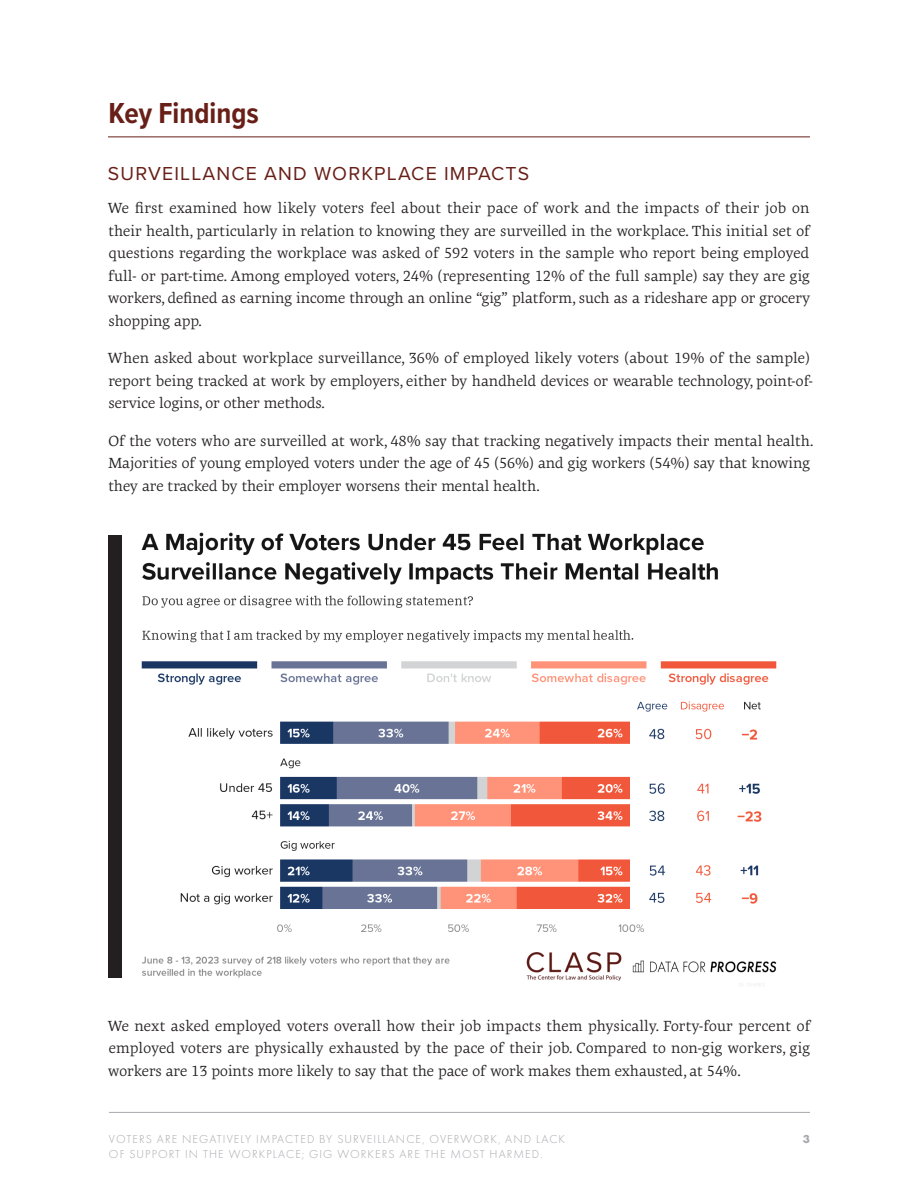
<style>
.page{position:relative;width:918px;height:1188px;background:#fff}
.page>*{position:absolute;margin:0;border:0;box-sizing:border-box;transform-origin:0 0}
.Body_Condensed_Header{font:700 30px "Proxima Nova Cond";color:#681f18}
.Body_Header_2__13_Pt_Caps{font:19.5px "Proxima Nova";letter-spacing:.06em;color:#681f18}
.Body_Copy___Justified{font:15px/22.5px "Geneo Std";color:#231f20;text-align:justify}
.t1{font:300 12px/15px "Futura PT";letter-spacing:.09em;color:#a8a9ad}
.t2{font:700 12px "Futura PT";color:#a8a9ad}
</style>
<div class="page">
<hr style="left:109px;top:1112px;width:701px;height:1px;background:#a8a9ad">
<hr style="left:108px;top:136px;width:702px;height:1px;background:#681f18">
<img style="left:141px;top:532px;width:636px;height:454px">
<div style="left:108px;top:536px;width:14px;height:442px;background:#231f20"></div>
<p class="Body_Condensed_Header" style="left:109px;top:91px;width:152px">Key Findings</p>
<p class="Body_Header_2__13_Pt_Caps" style="left:108px;top:159px;width:423px">SURVEILLANCE AND WORKPLACE IMPACTS</p>
<p class="Body_Copy___Justified" style="left:107px;top:197px;width:704px">We first examined how likely voters feel about their pace of work and the impacts of their job on their health, particularly in relation to knowing they are surveilled in the workplace. This initial set of questions regarding the workplace was asked of 592 voters in the sample who report being employed full- or part-time. Among employed voters, 24% (representing 12% of the full sample) say they are gig workers, defined as earning income through an online “gig” platform, such as a rideshare app or grocery shopping app.</p>
<p class="Body_Copy___Justified" style="left:107px;top:347px;width:707px;text-align:left">When asked about workplace surveillance, 36% of employed likely voters (about 19% of the sample) report being tracked at work by employers, either by handheld devices or wearable technology, point-of&shy;service logins, or other methods.</p>
<p class="Body_Copy___Justified" style="left:108px;top:429px;width:707px;text-align:left">Of the voters who are surveilled at work, 48% say that tracking negatively impacts their mental health.<br>Majorities of young employed voters under the age of 45 (56%) and gig workers (54%) say that knowing they are tracked by their employer worsens their mental health.</p>
<p class="Body_Copy___Justified" style="left:107px;top:1014px;width:705px">We next asked employed voters overall how their job impacts them physically. Forty-four percent of employed voters are physically exhausted by the pace of their job. Compared to non-gig workers, gig workers are 13 points more likely to say that the pace of work makes them exhausted, at 54%.</p>
<p class="t1" style="left:109px;top:1132px;width:458px">VOTERS ARE NEGATIVELY IMPACTED BY SURVEILLANCE, OVERWORK, AND LACK<br>OF SUPPORT IN THE WORKPLACE; GIG WORKERS ARE THE MOST HARMED.</p>
<p class="t2" style="left:803px;top:1131px;width:9px">3</p>
</div>
